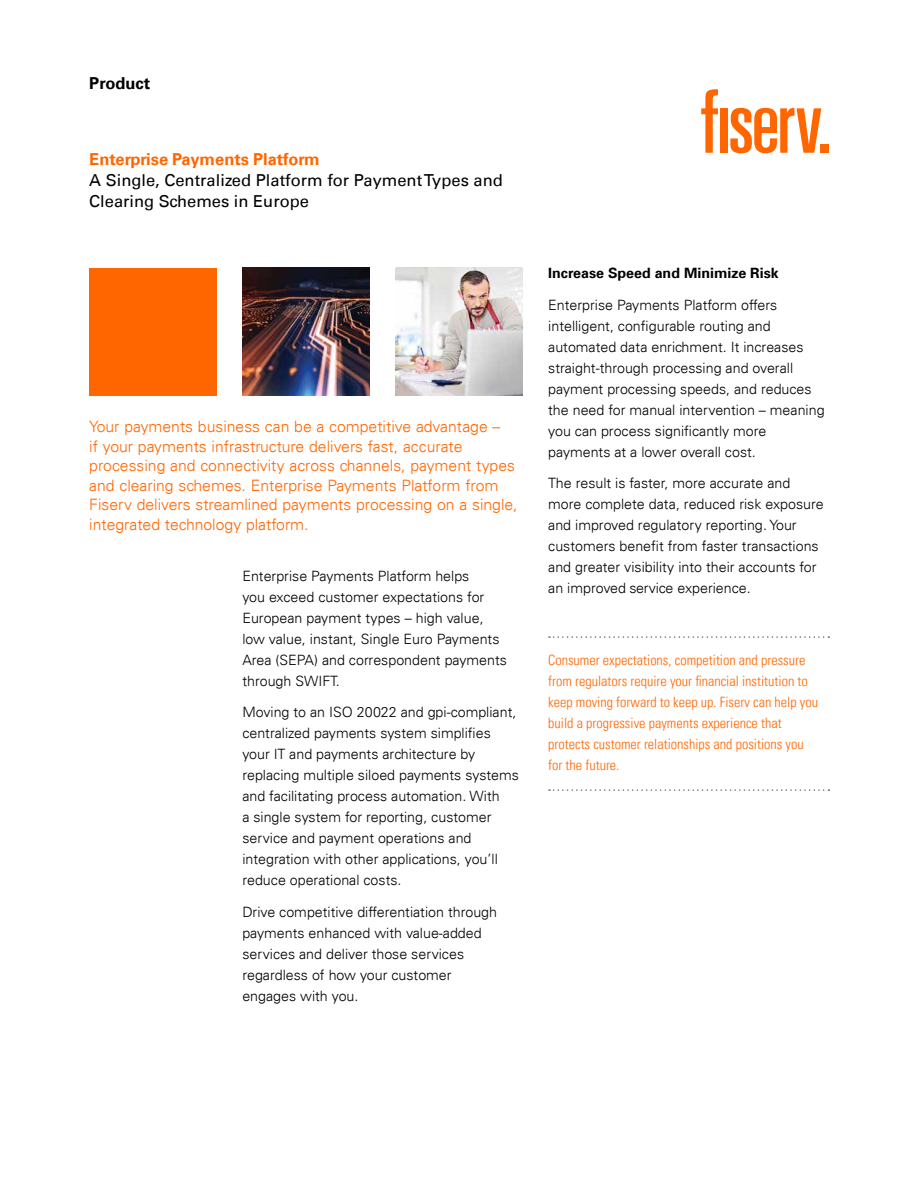
<style>
.page{position:relative;width:918px;height:1188px;background:#fff}
.page>*{position:absolute;margin:0;border:0;box-sizing:border-box;transform-origin:0 0}
.US_FC_black_product{font:16.5px/21px "Univers For Fiserv 55";color:#000}
.US_FC_orange_product{font:700 16.5px "Univers For Fiserv 65";color:#f60}
.US_FC_black_product-2{font:700 16.5px "Univers For Fiserv 65";color:#000}
.US_FC_orange_introdu{font:300 15.75px/19.5px "Univers For Fiserv 45";color:#f60}
.US_BD_black_body_cop{font:300 14.25px/21px "Univers For Fiserv 45";color:#000}
.US_CQ_orange_quote_w{font:300 condensed 14.25px/21px "Univers For Fiserv 47";color:#f60}
.US_SH_black_subheads{font:700 14.25px "Univers For Fiserv 65";color:#000}
</style>
<div class="page">
<div style="left:821px;top:145px;width:8px;height:8px;background:#f60"></div>
<svg style="left:701px;top:89px;width:17px;height:64px"></svg>
<div style="left:720px;top:108px;width:8px;height:45px;background:#f60"></div>
<svg style="left:730px;top:108px;width:91px;height:45px"></svg>
<img style="left:395px;top:268px;width:128px;height:127px">
<img style="left:242px;top:268px;width:128px;height:127px">
<div style="left:89px;top:268px;width:128px;height:127px;background:#f60"></div>
<svg style="left:549px;top:636px;width:280px;height:2px"></svg>
<svg style="left:549px;top:789px;width:280px;height:2px"></svg>
<p class="US_FC_black_product-2" style="left:89px;top:74px;width:63px">Product</p>
<p class="US_FC_orange_product" style="left:89px;top:150px;width:232px">Enterprise Payments Platform</p>
<p class="US_FC_black_product" style="left:89px;top:170px;width:415px">A Single, Centralized Platform for Payment Types and<br>Clearing Schemes in Europe</p>
<p class="US_FC_orange_introdu" style="left:89px;top:417px;width:430px">Your payments business can be a competitive advantage –<br>if your payments infrastructure delivers fast, accurate processing and connectivity across channels, payment types and clearing schemes. Enterprise Payments Platform from Fiserv delivers streamlined payments processing on a single, integrated technology platform.</p>
<p class="US_BD_black_body_cop" style="left:242px;top:565px;width:266px">Enterprise Payments Platform helps<br>you exceed customer expectations for European payment types – high value, low value, instant, Single Euro Payments Area (SEPA) and correspondent payments through SWIFT.</p>
<p class="US_BD_black_body_cop" style="left:242px;top:702px;width:278px">Moving to an ISO 20022 and gpi-compliant, centralized payments system simplifies your IT and payments architecture by replacing multiple siloed payments systems and facilitating process automation. With<br>a single system for reporting, customer service and payment operations and integration with other applications, you’ll reduce operational costs.</p>
<p class="US_BD_black_body_cop" style="left:242px;top:901px;width:256px">Drive competitive differentiation through payments enhanced with value-added services and deliver those services regardless of how your customer engages with you.</p>
<p class="US_SH_black_subheads" style="left:548px;top:265px;width:232px">Increase Speed and Minimize Risk</p>
<p class="US_BD_black_body_cop" style="left:548px;top:294px;width:278px">Enterprise Payments Platform offers intelligent, configurable routing and automated data enrichment. It increases straight-through processing and overall payment processing speeds, and reduces the need for manual intervention – meaning you can process significantly more payments at a lower overall cost.</p>
<p class="US_BD_black_body_cop" style="left:548px;top:473px;width:277px">The result is faster, more accurate and more complete data, reduced risk exposure and improved regulatory reporting. Your customers benefit from faster transactions and greater visibility into their accounts for an improved service experience.</p>
<p class="US_CQ_orange_quote_w" style="left:548px;top:650px;width:271px">Consumer expectations, competition and pressure from regulators require your financial institution to keep moving forward to keep up. Fiserv can help you build a progressive payments experience that protects customer relationships and positions you for the future.</p>
</div>
